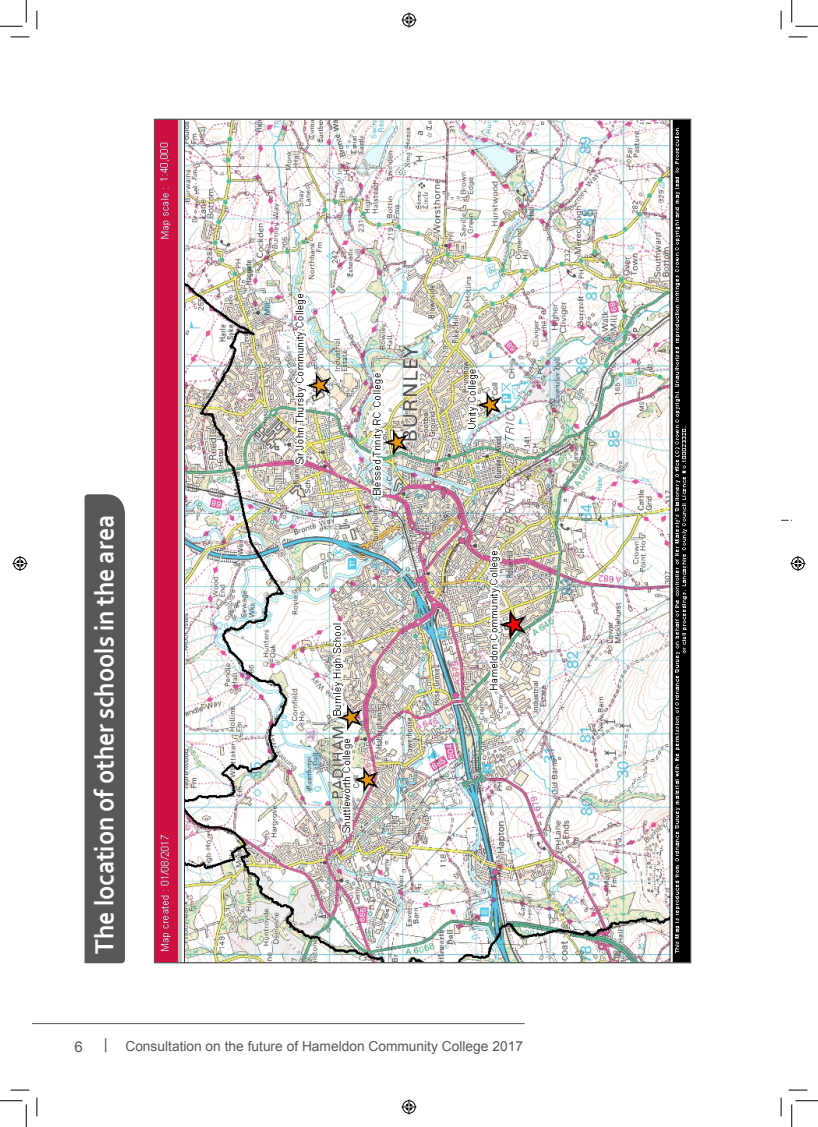
<style>
.page{position:relative;width:818px;height:1127px;background:#fff}
.page>*{position:absolute;margin:0;border:0;box-sizing:border-box;transform-origin:0 0}
.headings{font:700 27.5px "Corbel";letter-spacing:-.01em;color:#fff;scale:.95 1}
.t1{font:15px "Arial";color:#57585a}
.t2{font:13.75px "Arial";color:#57585a}
.s1{font-size:15px}
</style>
<div class="page">
<hr style="left:32px;top:1023px;width:493px;height:1px;background:#57585a">
<img style="left:156px;top:121px;width:533px;height:840px">
<div style="left:85px;top:494px;width:40px;height:469px;background:#57585a"></div>
<svg style="left:781px;top:519px;width:11px;height:2px"></svg>
<svg style="left:11px;top:36px;width:18px;height:2px"></svg>
<svg style="left:788px;top:36px;width:19px;height:2px"></svg>
<svg style="left:11px;top:1089px;width:18px;height:1px"></svg>
<svg style="left:788px;top:1089px;width:19px;height:1px"></svg>
<svg style="left:36px;top:11px;width:2px;height:18px"></svg>
<svg style="left:36px;top:1097px;width:2px;height:18px"></svg>
<svg style="left:780px;top:11px;width:2px;height:18px"></svg>
<svg style="left:780px;top:1097px;width:2px;height:18px"></svg>
<svg style="left:0;top:0;width:27px;height:27px"></svg>
<svg style="left:0;top:1100px;width:27px;height:26px"></svg>
<svg style="left:791px;top:0;width:27px;height:27px"></svg>
<svg style="left:791px;top:1100px;width:27px;height:26px"></svg>
<svg style="left:401px;top:13px;width:15px;height:15px"></svg>
<svg style="left:401px;top:1099px;width:15px;height:15px"></svg>
<svg style="left:13px;top:556px;width:15px;height:15px"></svg>
<svg style="left:790px;top:556px;width:15px;height:15px"></svg>
<p class="headings" style="left:87px;top:953px;width:463px;rotate:-90deg">The location of other schools in the area</p>
<p class="t1" style="left:75px;top:1036px;width:10px">6</p>
<p class="t2" style="left:104px;top:1036px;width:421px"><span class="s1">|</span> Consultation on the future of Hameldon Community College 2017</p>
</div>
